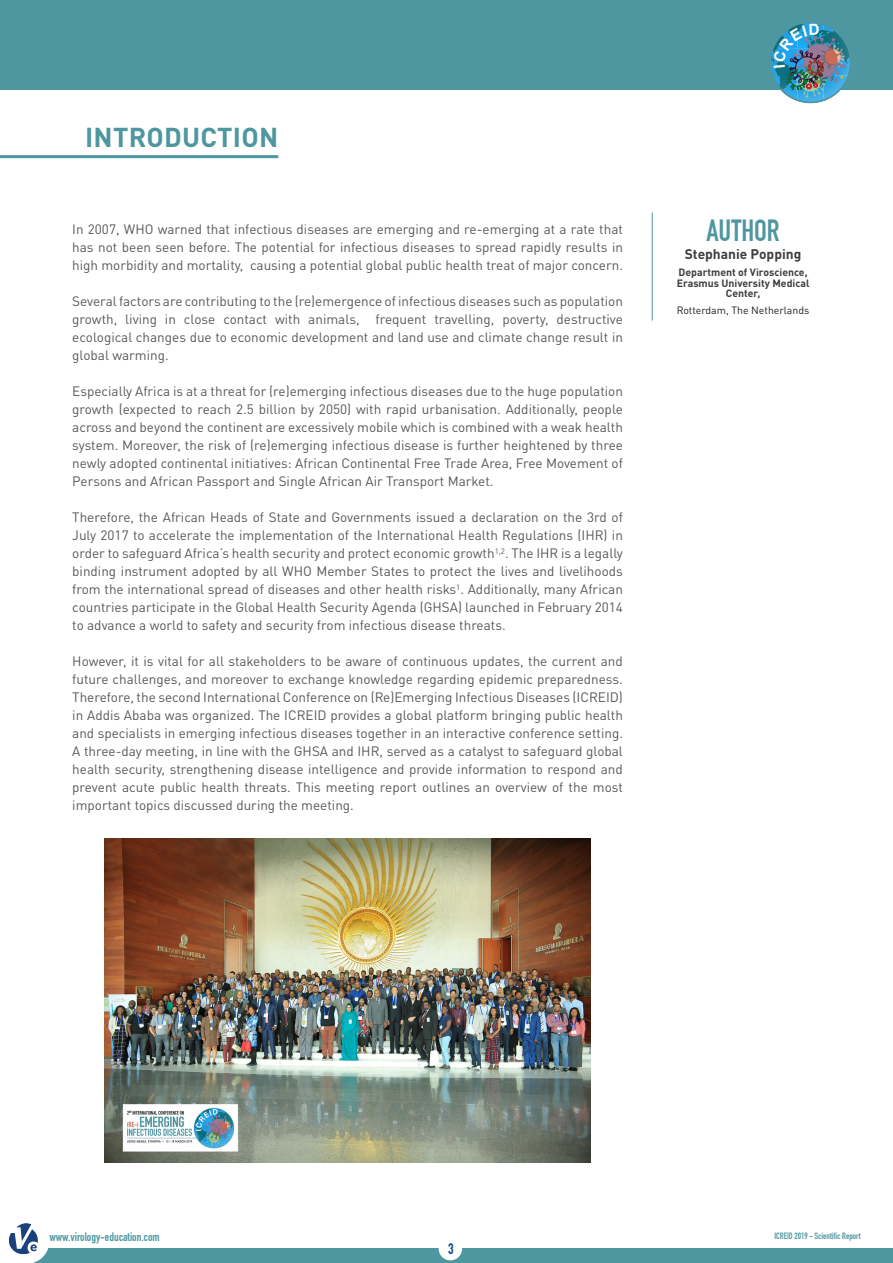
<style>
.page{position:relative;width:893px;height:1263px;background:#fff}
.page>*{position:absolute;margin:0;border:0;box-sizing:border-box;transform-origin:0 0}
._03_Header{font:30px "DIN Engschrift";color:#4e96a0}
._01_Page_title{font:700 27px "DINOT";letter-spacing:.01em;color:#4e96a0}
.t1{font:15px "DIN Engschrift";color:#094896}
.t2{font:700 13.8px "DINOT";color:#3e3e3f}
._05_Enumeration{font:13.5px/18px "DINOT";color:#57585a;text-align:justify}
.t3{font:12px "DIN Engschrift";color:#4e96a0}
.t4{font:700 10.5px/10.5px "DINOT";color:#3e3e3f;text-align:center}
.t5{font:10.5px "DINOT";color:#231f20}
.t6{font:9px "DIN Engschrift";color:#4e96a0}
</style>
<div class="page">
<div style="left:0;top:0;width:893px;height:90px;background:#4e96a0"></div>
<div style="left:0;top:1249px;width:893px;height:14px;background:#4e96a0"></div>
<div style="left:439px;top:1237px;width:23px;height:23px;background:#fff;border-radius:50%"></div>
<svg style="left:0;top:1223px;width:49px;height:40px"></svg>
<hr style="left:0;top:155px;width:278px;height:3px;background:#4e96a0">
<img style="left:105px;top:839px;width:485px;height:323px">
<hr style="left:652px;top:213px;width:1px;height:108px;background:#4e96a0">
<img style="left:771px;top:23px;width:79px;height:79px">
<p class="_01_Page_title" style="left:85px;top:119px;width:195px">INTRODUCTION</p>
<p class="_05_Enumeration" style="left:72px;top:220px;width:552px">In 2007, WHO warned that infectious diseases are emerging and re-emerging at a rate that has not been seen before. The potential for infectious diseases to spread rapidly results in high morbidity and mortality, causing a potential global public health treat of major concern.</p>
<p class="_05_Enumeration" style="left:72px;top:292px;width:552px">Several factors are contributing to the (re)emergence of infectious diseases such as population growth, living in close contact with animals, frequent travelling, poverty, destructive ecological changes due to economic development and land use and climate change result in global warming.</p>
<p class="_05_Enumeration" style="left:72px;top:382px;width:552px">Especially Africa is at a threat for (re)emerging infectious diseases due to the huge population growth (expected to reach 2.5 billion by 2050) with rapid urbanisation. Additionally, people across and beyond the continent are excessively mobile which is combined with a weak health system. Moreover, the risk of (re)emerging infectious disease is further heightened by three newly adopted continental initiatives: African Continental Free Trade Area, Free Movement of Persons and African Passport and Single African Air Transport Market.</p>
<p class="_05_Enumeration" style="left:72px;top:508px;width:552px">Therefore, the African Heads of State and Governments issued a declaration on the 3rd of July 2017 to accelerate the implementation of the International Health Regulations (IHR) in order to safeguard Africa’s health security and protect economic growth<sup>1,2</sup>. The IHR is a legally binding instrument adopted by all WHO Member States to protect the lives and livelihoods from the international spread of diseases and other health risks<sup>1</sup>. Additionally, many African countries participate in the Global Health Security Agenda (GHSA) launched in February 2014 to advance a world to safety and security from infectious disease threats.</p>
<p class="_05_Enumeration" style="left:72px;top:652px;width:552px">However, it is vital for all stakeholders to be aware of continuous updates, the current and future challenges, and moreover to exchange knowledge regarding epidemic preparedness.<br>Therefore, the second International Conference on (Re)Emerging Infectious Diseases (ICREID) in Addis Ababa was organized. The ICREID provides a global platform bringing public health and specialists in emerging infectious diseases together in an interactive conference setting.<br>A three-day meeting, in line with the GHSA and IHR, served as a catalyst to safeguard global health security, strengthening disease intelligence and provide information to respond and prevent acute public health threats. This meeting report outlines an overview of the most important topics discussed during the meeting.</p>
<p class="_03_Header" style="left:706px;top:213px;width:75px">AUTHOR</p>
<p class="t2" style="left:685px;top:245px;width:118px">Stephanie Popping</p>
<p class="t4" style="left:677px;top:267px;width:134px">Department of Viroscience,<br>Erasmus University Medical<br>Center,</p>
<p class="t5" style="left:677px;top:304px;width:134px">Rotterdam, The Netherlands</p>
<p class="t3" style="left:49px;top:1230px;width:112px">www.virology-education.com</p>
<p class="t6" style="left:774px;top:1230px;width:88px">ICREID 2019 - Scientific Report</p>
<p class="t1" style="left:448px;top:1240px;width:7px">3</p>
</div>
